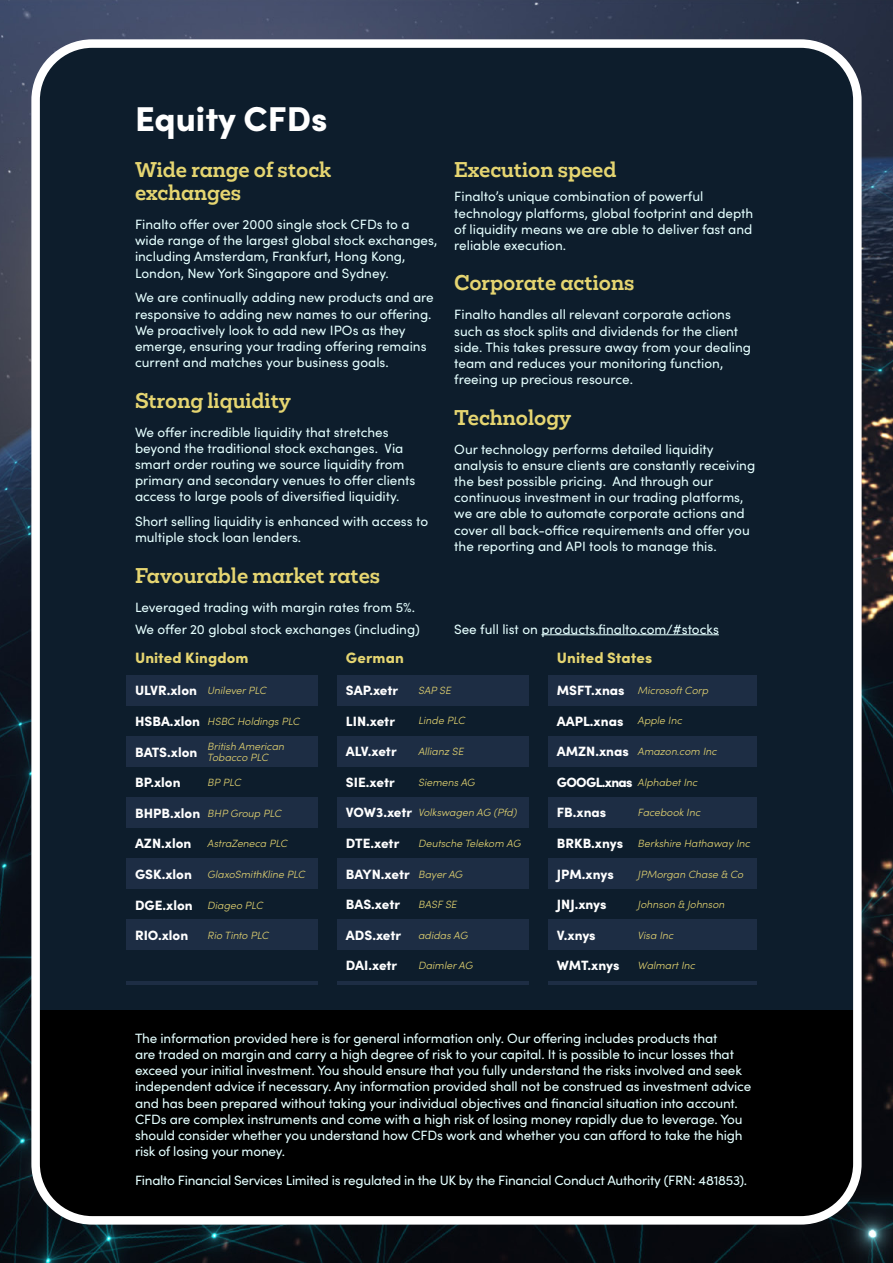
<style>
.page{position:relative;width:893px;height:1263px;background:#fff}
.page>*{position:absolute;margin:0;border:0;box-sizing:border-box;transform-origin:0 0}
.t1{font:900 34.5px "Sofia Pro";color:#fff}
.t2{font:700 19.5px/23.4px "Mokoko";color:#e5d571}
.t3{font:900 15px "Sofia Pro";letter-spacing:.005em;color:#e5d571}
.t4{font:13.5px/16.2px "Sofia Pro";color:#e5ffff}
.t5{font:900 13.5px "Sofia Pro";color:#fff}
.t6{font:13.5px "Sofia Pro";letter-spacing:-.02em;color:#e5ffff}
.t7{font:900 13.5px "Sofia Pro";letter-spacing:-.05em;color:#fff}
.t8{font:italic 300 10.5px/10.5px "Sofia Pro";color:#e5d571}
</style>
<div class="page">
<img style="left:0;top:0;width:893px;height:1263px">
<div style="left:36px;top:44px;width:821px;height:1176px;background:#0d1d2c;border-radius:57px"></div>
<div style="left:36px;top:1010px;width:821px;height:210px;background:#000"></div>
<div style="left:31px;top:39px;width:831px;height:1185px;border:9px solid #fff;border-radius:57px"></div>
<div style="left:126px;top:675px;width:192px;height:30px;background:#1d2d44"></div>
<div style="left:337px;top:675px;width:192px;height:30px;background:#1d2d44"></div>
<div style="left:548px;top:675px;width:209px;height:30px;background:#1d2d44"></div>
<div style="left:126px;top:736px;width:192px;height:30px;background:#1d2d44"></div>
<div style="left:337px;top:736px;width:192px;height:30px;background:#1d2d44"></div>
<div style="left:548px;top:736px;width:209px;height:30px;background:#1d2d44"></div>
<div style="left:126px;top:797px;width:192px;height:31px;background:#1d2d44"></div>
<div style="left:337px;top:797px;width:192px;height:31px;background:#1d2d44"></div>
<div style="left:548px;top:797px;width:209px;height:31px;background:#1d2d44"></div>
<div style="left:126px;top:858px;width:192px;height:31px;background:#1d2d44"></div>
<div style="left:337px;top:858px;width:192px;height:31px;background:#1d2d44"></div>
<div style="left:548px;top:858px;width:209px;height:31px;background:#1d2d44"></div>
<div style="left:126px;top:920px;width:192px;height:30px;background:#1d2d44"></div>
<div style="left:337px;top:920px;width:192px;height:30px;background:#1d2d44"></div>
<div style="left:548px;top:920px;width:209px;height:30px;background:#1d2d44"></div>
<hr style="left:126px;top:981px;width:192px;height:4px;background:#1d2d44">
<hr style="left:337px;top:981px;width:192px;height:4px;background:#1d2d44">
<hr style="left:548px;top:981px;width:209px;height:4px;background:#1d2d44">
<hr style="left:541px;top:634px;width:178px;height:1px;background:#e5ffff">
<h1 class="t1" style="left:135px;top:92px;width:194px">Equity CFDs</h1>
<h2 class="t2" style="left:135px;top:158px;width:198px">Wide range of stock exchanges</h2>
<p class="t4" style="left:135px;top:215px;width:304px">Finalto offer over 2000 single stock CFDs to a wide range of the largest global stock exchanges, including Amsterdam, Frankfurt, Hong Kong, London, New York Singapore and Sydney.</p>
<p class="t4" style="left:135px;top:289px;width:300px">We are continually adding new products and are responsive to adding new names to our offering.<br>We proactively look to add new IPOs as they emerge, ensuring your trading offering remains current and matches your business goals.</p>
<h2 class="t2" style="left:135px;top:389px;width:157px">Strong liquidity</h2>
<p class="t4" style="left:135px;top:423px;width:282px">We offer incredible liquidity that stretches beyond the traditional stock exchanges. Via smart order routing we source liquidity from primary and secondary venues to offer clients access to large pools of diversified liquidity.</p>
<p class="t4" style="left:135px;top:512px;width:295px">Short selling liquidity is enhanced with access to multiple stock loan lenders.</p>
<h2 class="t2" style="left:135px;top:564px;width:247px">Favourable market rates</h2>
<p class="t4" style="left:135px;top:598px;width:281px">Leveraged trading with margin rates from 5%.</p>
<h2 class="t2" style="left:454px;top:158px;width:164px">Execution speed</h2>
<p class="t4" style="left:454px;top:188px;width:301px">Finalto’s unique combination of powerful technology platforms, global footprint and depth of liquidity means we are able to deliver fast and reliable execution.</p>
<h2 class="t2" style="left:454px;top:271px;width:182px">Corporate actions</h2>
<p class="t4" style="left:454px;top:306px;width:298px">Finalto handles all relevant corporate actions such as stock splits and dividends for the client side. This takes pressure away from your dealing team and reduces your monitoring function, freeing up precious resource.</p>
<h2 class="t2" style="left:454px;top:406px;width:119px">Technology</h2>
<p class="t4" style="left:454px;top:440px;width:302px">Our technology performs detailed liquidity analysis to ensure clients are constantly receiving the best possible pricing. And through our continuous investment in our trading platforms, we are able to automate corporate actions and cover all back-office requirements and offer you the reporting and API tools to manage this.</p>
<p class="t4" style="left:135px;top:620px;width:286px">We offer 20 global stock exchanges (including)</p>
<p class="t4" style="left:454px;top:620px;width:266px">See full list on products.finalto.com/#stocks</p>
<p class="t3" style="left:135px;top:646px;width:115px">United Kingdom</p>
<p class="t3" style="left:346px;top:646px;width:59px">German</p>
<p class="t3" style="left:557px;top:646px;width:97px">United States</p>
<p class="t5" style="left:135px;top:680px;width:63px">ULVR.xlon</p>
<p class="t8" style="left:207px;top:685px;width:61px">Unilever PLC</p>
<p class="t5" style="left:346px;top:679px;width:54px">SAP.xetr</p>
<p class="t5" style="left:557px;top:679px;width:69px">MSFT.xnas</p>
<p class="t8" style="left:418px;top:684px;width:34px">SAP SE</p>
<p class="t8" style="left:638px;top:684px;width:72px">Microsoft Corp</p>
<p class="t5" style="left:135px;top:711px;width:67px">HSBA.xlon</p>
<p class="t8" style="left:207px;top:715px;width:94px">HSBC Holdings PLC</p>
<p class="t5" style="left:346px;top:710px;width:51px">LIN.xetr</p>
<p class="t5" style="left:557px;top:710px;width:68px">AAPL.xnas</p>
<p class="t8" style="left:418px;top:715px;width:48px">Linde PLC</p>
<p class="t8" style="left:638px;top:715px;width:46px">Apple Inc</p>
<p class="t5" style="left:135px;top:741px;width:64px">BATS.xlon</p>
<p class="t8" style="left:207px;top:741px;width:78px">British American<br>Tobacco PLC</p>
<p class="t5" style="left:346px;top:741px;width:52px">ALV.xetr</p>
<p class="t5" style="left:557px;top:741px;width:74px">AMZN.xnas</p>
<p class="t8" style="left:418px;top:745px;width:47px">Allianz SE</p>
<p class="t8" style="left:638px;top:745px;width:81px">Amazon.com Inc</p>
<p class="t5" style="left:135px;top:772px;width:47px">BP.xlon</p>
<p class="t8" style="left:207px;top:777px;width:35px">BP PLC</p>
<p class="t5" style="left:346px;top:771px;width:50px">SIE.xetr</p>
<p class="t7" style="left:557px;top:771px;width:77px">GOOGL.xnas</p>
<p class="t8" style="left:418px;top:776px;width:58px">Siemens AG</p>
<p class="t8" style="left:638px;top:776px;width:61px">Alphabet Inc</p>
<p class="t5" style="left:135px;top:802px;width:67px">BHPB.xlon</p>
<p class="t8" style="left:207px;top:807px;width:75px">BHP Group PLC</p>
<p class="t5" style="left:346px;top:802px;width:68px">VOW3.xetr</p>
<p class="t5" style="left:557px;top:802px;width:51px">FB.xnas</p>
<p class="t8" style="left:418px;top:807px;width:100px">Volkswagen AG (Pfd)</p>
<p class="t8" style="left:638px;top:807px;width:64px">Facebook Inc</p>
<p class="t5" style="left:135px;top:833px;width:58px">AZN.xlon</p>
<p class="t8" style="left:207px;top:838px;width:81px">AstraZeneca PLC</p>
<p class="t5" style="left:346px;top:833px;width:55px">DTE.xetr</p>
<p class="t5" style="left:557px;top:833px;width:68px">BRKB.xnys</p>
<p class="t8" style="left:418px;top:837px;width:104px">Deutsche Telekom AG</p>
<p class="t8" style="left:638px;top:837px;width:114px">Berkshire Hathaway Inc</p>
<p class="t5" style="left:135px;top:864px;width:58px">GSK.xlon</p>
<p class="t8" style="left:207px;top:868px;width:99px">GlaxoSmithKline PLC</p>
<p class="t5" style="left:346px;top:863px;width:65px">BAYN.xetr</p>
<p class="t5" style="left:557px;top:863px;width:58px">JPM.xnys</p>
<p class="t8" style="left:418px;top:868px;width:46px">Bayer AG</p>
<p class="t8" style="left:638px;top:868px;width:107px">JPMorgan Chase &amp; Co</p>
<p class="t5" style="left:135px;top:894px;width:59px">DGE.xlon</p>
<p class="t8" style="left:207px;top:899px;width:57px">Diageo PLC</p>
<p class="t5" style="left:346px;top:894px;width:56px">BAS.xetr</p>
<p class="t5" style="left:557px;top:894px;width:51px">JNJ.xnys</p>
<p class="t8" style="left:418px;top:898px;width:40px">BASF SE</p>
<p class="t8" style="left:638px;top:898px;width:88px">Johnson &amp; Johnson</p>
<p class="t5" style="left:135px;top:925px;width:55px">RIO.xlon</p>
<p class="t8" style="left:207px;top:930px;width:63px">Rio Tinto PLC</p>
<p class="t5" style="left:346px;top:924px;width:57px">ADS.xetr</p>
<p class="t5" style="left:557px;top:924px;width:40px">V.xnys</p>
<p class="t8" style="left:418px;top:929px;width:51px">adidas AG</p>
<p class="t8" style="left:638px;top:929px;width:37px">Visa Inc</p>
<p class="t5" style="left:346px;top:955px;width:53px">DAI.xetr</p>
<p class="t5" style="left:557px;top:955px;width:64px">WMT.xnys</p>
<p class="t8" style="left:418px;top:960px;width:56px">Daimler AG</p>
<p class="t8" style="left:638px;top:960px;width:59px">Walmart Inc</p>
<p class="t4" style="left:135px;top:1029px;width:618px">The information provided here is for general information only. Our offering includes products that<br>are traded on margin and carry a high degree of risk to your capital. It is possible to incur losses that exceed your initial investment. You should ensure that you fully understand the risks involved and seek independent advice if necessary. Any information provided shall not be construed as investment advice and has been prepared without taking your individual objectives and financial situation into account.<br>CFDs are complex instruments and come with a high risk of losing money rapidly due to leverage. You should consider whether you understand how CFDs work and whether you can afford to take the high risk of losing your money.</p>
<p class="t6" style="left:135px;top:1170px;width:614px">Finalto Financial Services Limited is regulated in the UK by the Financial Conduct Authority (FRN: 481853).</p>
</div>
